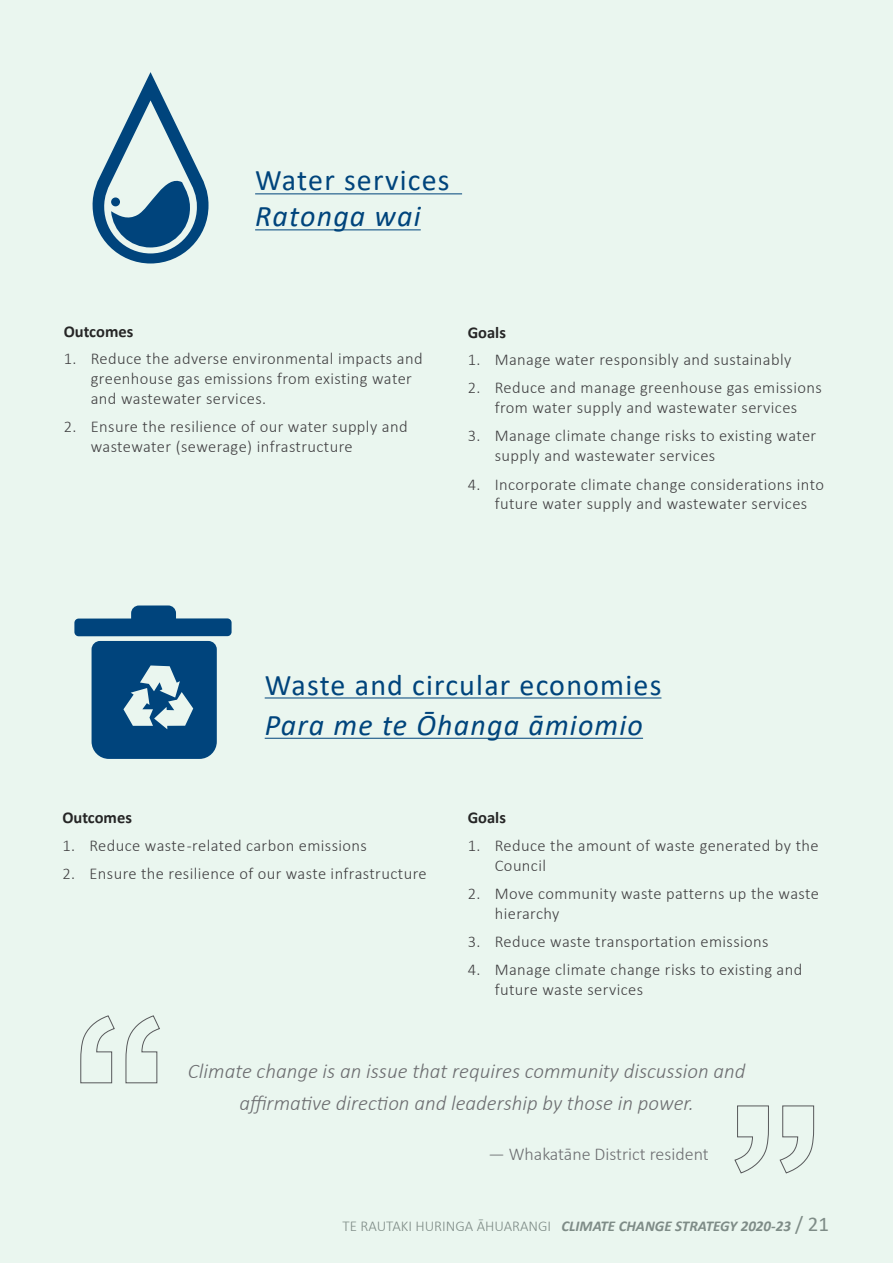
<style>
.page{position:relative;width:893px;height:1263px;background:#eaf6ef}
.page>*{position:absolute;margin:0;border:0;box-sizing:border-box;transform-origin:0 0}
.t1{font:30px "Calibri";letter-spacing:.04em;color:#00447c}
.t2{font:italic 30px "Calibri";letter-spacing:.04em;color:#00447c}
.t3{font:italic 300 21px/31.5px "Calibri";color:#6d6e71;text-align:center}
.t4{font:300 18px "Calibri";color:#6d6e71}
.t5{font:300 16.5px/19.8px "Calibri";letter-spacing:.025em;color:#414042}
.t6{font:700 16.5px "Calibri";color:#262626}
.t7{font:italic 700 15px "Calibri";color:#808285}
.s1{font-weight:300;font-style:normal}
.s2{font-weight:400;font-style:normal;font-size:21px}
</style>
<div class="page">
<svg style="left:92px;top:72px;width:117px;height:191px"></svg>
<div style="left:111px;top:197px;width:9px;height:9px;background:#00447c;border-radius:50%"></div>
<svg style="left:74px;top:605px;width:158px;height:154px"></svg>
<hr style="left:255px;top:194px;width:207px;height:1px;background:#00447c">
<hr style="left:255px;top:230px;width:166px;height:1px;background:#00447c">
<hr style="left:265px;top:698px;width:396px;height:1px;background:#00447c">
<hr style="left:265px;top:738px;width:378px;height:1px;background:#00447c">
<svg style="left:734px;top:1105px;width:81px;height:69px"></svg>
<svg style="left:80px;top:1015px;width:80px;height:69px"></svg>
<h1 class="t1" style="left:255px;top:160px;width:196px">Water services</h1>
<h1 class="t2" style="left:255px;top:196px;width:167px">Ratonga wai</h1>
<p class="t6" style="left:64px;top:320px;width:71px">Outcomes</p>
<p class="t5" style="left:91px;top:349px;width:333px;text-indent:-27px">1. Reduce the adverse environmental impacts and greenhouse gas emissions from existing water and wastewater services.</p>
<p class="t5" style="left:91px;top:417px;width:318px;text-indent:-27px">2. Ensure the resilience of our water supply and wastewater (sewerage) infrastructure</p>
<p class="t6" style="left:468px;top:321px;width:40px">Goals</p>
<p class="t5" style="left:468px;top:349px;width:325px">1. Manage water responsibly and sustainably</p>
<p class="t5" style="left:468px;top:378px;width:356px;text-align:center">2. Reduce and manage greenhouse gas emissions from water supply and wastewater services</p>
<p class="t5" style="left:495px;top:426px;width:323px;text-indent:-27px">3. Manage climate change risks to existing water supply and wastewater services</p>
<p class="t5" style="left:495px;top:474px;width:331px;text-indent:-27px">4. Incorporate climate change considerations into future water supply and wastewater services</p>
<h1 class="t1" style="left:265px;top:664px;width:398px">Waste and circular economies</h1>
<h1 class="t2" style="left:265px;top:704px;width:380px">Para me te Ōhanga āmiomio</h1>
<p class="t6" style="left:62px;top:806px;width:71px">Outcomes</p>
<p class="t5" style="left:62px;top:835px;width:306px">1. Reduce waste -related carbon emissions</p>
<p class="t5" style="left:62px;top:863px;width:366px">2. Ensure the resilience of our waste infrastructure</p>
<p class="t6" style="left:468px;top:806px;width:40px">Goals</p>
<p class="t5" style="left:495px;top:835px;width:325px;text-indent:-27px">1. Reduce the amount of waste generated by the<br>Council</p>
<p class="t5" style="left:495px;top:883px;width:326px;text-indent:-27px">2. Move community waste patterns up the waste hierarchy</p>
<p class="t5" style="left:468px;top:931px;width:302px">3. Reduce waste transportation emissions</p>
<p class="t5" style="left:495px;top:960px;width:309px;text-indent:-27px">4. Manage climate change risks to existing and future waste services</p>
<p class="t3" style="left:188px;top:1055px;width:559px">Climate change is an issue that requires community discussion and affirmative direction and leadership by those in power.</p>
<p class="t4" style="left:488px;top:1143px;width:222px">— Whakatāne District resident</p>
<p class="t7" style="left:343px;top:1215px;width:488px"><span class="s1">TE RAUTAKI HURINGA ĀHUARANGI</span> CLIMATE CHANGE STRATEGY 2020-23 <span class="s2">/ 21</span></p>
</div>
